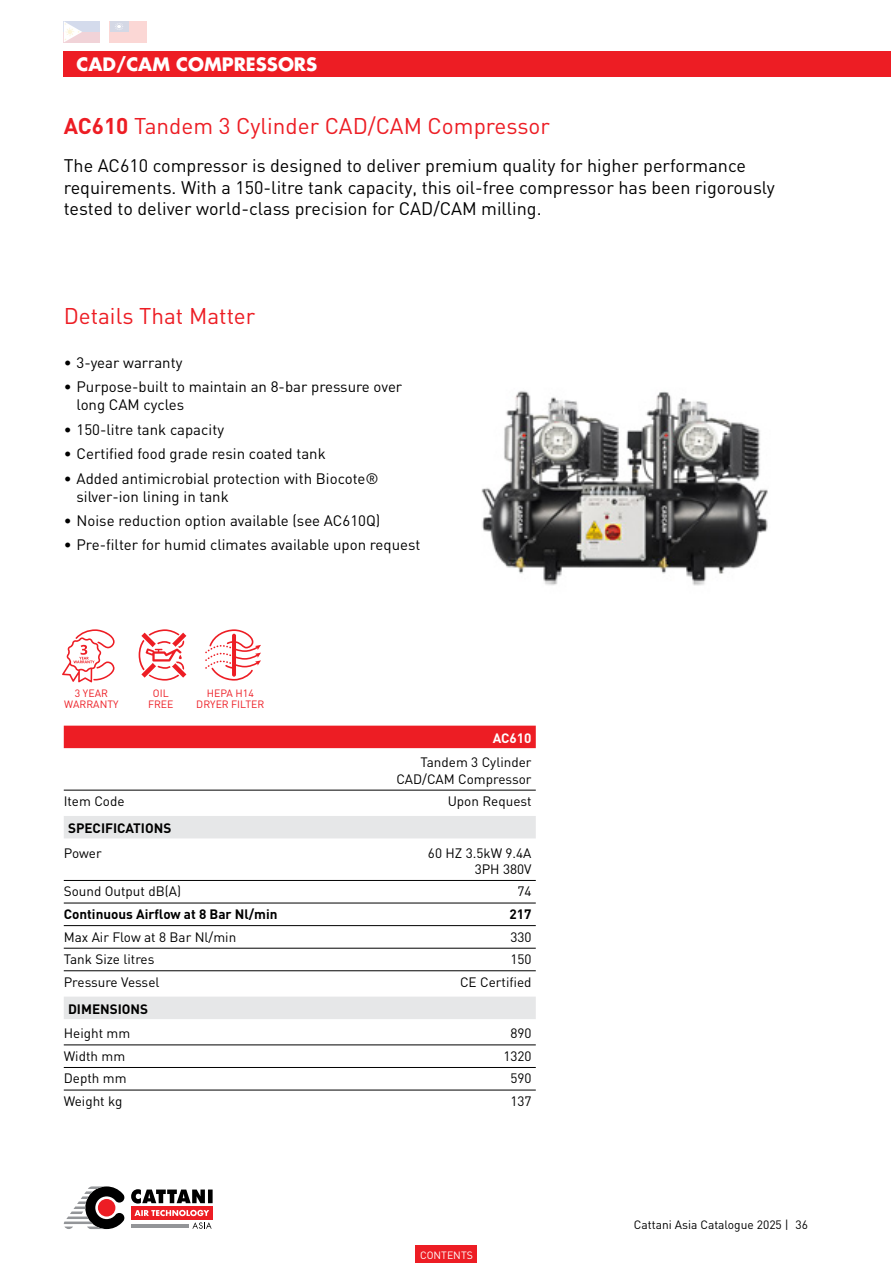
<style>
.page{position:relative;width:893px;height:1263px;background:#fff}
.page>*{position:absolute;margin:0;border:0;box-sizing:border-box;transform-origin:0 0}
.t1{font:22.5px "DIN";color:#ed1d24}
.t2{font:18px/21.6px "DIN";color:#000}
.t3{font:700 18px "Futura LT";color:#fff}
.t4{font:15px/18px "DIN";color:#000}
.t5{font:13.5px/16.2px "DIN";color:#000;text-align:right}
.t6{font:700 13.5px "DIN";color:#000}
.t7{font:700 13.5px "DIN";color:#fff}
.t8{font:12px "DIN";color:#000}
.t9{font:10.5px/10.5px "DIN";color:#ed1d24;text-align:center}
.t10{font:10.5px "DIN";color:#fff}
.s1{font-weight:700}
</style>
<div class="page">
<div style="left:64px;top:21px;width:36px;height:11px;background:#d4dbec"></div>
<div style="left:64px;top:32px;width:36px;height:10px;background:#f1d3d8"></div>
<svg style="left:64px;top:21px;width:18px;height:21px"></svg>
<div style="left:110px;top:21px;width:37px;height:21px;background:#fbd7d5"></div>
<div style="left:110px;top:21px;width:18px;height:11px;background:#d4d8e5"></div>
<svg style="left:115px;top:23px;width:8px;height:7px"></svg>
<svg style="left:64px;top:1186px;width:60px;height:43px"></svg>
<svg style="left:131px;top:1189px;width:82px;height:14px"></svg>
<div style="left:131px;top:1206px;width:82px;height:13px;background:#ed1d24"></div>
<svg style="left:134px;top:1210px;width:75px;height:6px"></svg>
<hr style="left:131px;top:1224px;width:58px;height:3px;background:#939598">
<svg style="left:192px;top:1222px;width:20px;height:7px"></svg>
<svg style="left:62px;top:629px;width:53px;height:53px"></svg>
<svg style="left:139px;top:629px;width:47px;height:52px"></svg>
<svg style="left:205px;top:629px;width:56px;height:52px"></svg>
<div style="left:64px;top:51px;width:827px;height:26px;background:#ed1d24"></div>
<div style="left:64px;top:726px;width:472px;height:22px;background:#ed1d24"></div>
<hr style="left:64px;top:790px;width:472px;height:1px;background:#000">
<div style="left:64px;top:816px;width:472px;height:22px;background:#e6e7e8"></div>
<hr style="left:64px;top:880px;width:472px;height:1px;background:#000">
<hr style="left:64px;top:903px;width:472px;height:1px;background:#000">
<hr style="left:64px;top:925px;width:472px;height:1px;background:#000">
<hr style="left:64px;top:948px;width:472px;height:1px;background:#000">
<hr style="left:64px;top:970px;width:472px;height:1px;background:#000">
<div style="left:64px;top:996px;width:472px;height:23px;background:#e6e7e8"></div>
<hr style="left:64px;top:1045px;width:472px;height:1px;background:#000">
<hr style="left:64px;top:1067px;width:472px;height:1px;background:#000">
<hr style="left:64px;top:1090px;width:472px;height:1px;background:#000">
<img style="left:481px;top:391px;width:287px;height:195px">
<div style="left:416px;top:1246px;width:61px;height:17px;background:#ed1d24"></div>
<p class="t3" style="left:77px;top:52px;width:242px">CAD/CAM COMPRESSORS</p>
<h1 class="t1" style="left:64px;top:111px;width:488px"><span class="s1">AC610</span> Tandem 3 Cylinder CAD/CAM Compressor</h1>
<p class="t2" style="left:64px;top:154px;width:713px">The AC610 compressor is designed to deliver premium quality for higher performance requirements. With a 150-litre tank capacity, this oil-free compressor has been rigorously tested to deliver world-class precision for CAD/CAM milling.</p>
<h1 class="t1" style="left:64px;top:302px;width:193px">Details That Matter</h1>
<p class="t4" style="left:64px;top:353px;width:120px">• 3-year warranty</p>
<p class="t4" style="left:77px;top:378px;width:327px;text-indent:-13px">• Purpose-built to maintain an 8-bar pressure over long CAM cycles</p>
<p class="t4" style="left:64px;top:420px;width:162px">• 150-litre tank capacity</p>
<p class="t4" style="left:64px;top:444px;width:263px">• Certified food grade resin coated tank</p>
<p class="t4" style="left:77px;top:469px;width:304px;text-indent:-13px">• Added antimicrobial protection with Biocote® silver-ion lining in tank</p>
<p class="t4" style="left:64px;top:511px;width:318px">• Noise reduction option available (see AC610Q)</p>
<p class="t4" style="left:64px;top:536px;width:358px">• Pre-filter for humid climates available upon request</p>
<p class="t9" style="left:64px;top:688px;width:56px">3 YEAR<br>WARRANTY</p>
<p class="t9" style="left:148px;top:688px;width:27px">OIL<br>FREE</p>
<p class="t9" style="left:196px;top:688px;width:70px">HEPA H14<br>DRYER FILTER</p>
<p class="t7" style="left:493px;top:729px;width:40px">AC610</p>
<p class="t5" style="left:396px;top:754px;width:137px">Tandem 3 Cylinder<br>CAD/CAM Compressor</p>
<p class="t5" style="left:64px;top:793px;width:62px">Item Code</p>
<p class="t5" style="left:448px;top:793px;width:85px">Upon Request</p>
<p class="t6" style="left:68px;top:819px;width:105px">SPECIFICATIONS</p>
<p class="t5" style="left:64px;top:844px;width:39px">Power</p>
<p class="t5" style="left:428px;top:844px;width:105px">60 HZ 3.5kW 9.4A<br>3PH 380V</p>
<p class="t5" style="left:64px;top:883px;width:119px">Sound Output dB(A)</p>
<p class="t5" style="left:517px;top:883px;width:16px">74</p>
<p class="t6" style="left:64px;top:905px;width:215px">Continuous Airflow at 8 Bar Nl/min</p>
<p class="t6" style="left:510px;top:905px;width:23px">217</p>
<p class="t5" style="left:64px;top:928px;width:174px">Max Air Flow at 8 Bar Nl/min</p>
<p class="t5" style="left:510px;top:928px;width:23px">330</p>
<p class="t5" style="left:64px;top:951px;width:92px">Tank Size litres</p>
<p class="t5" style="left:510px;top:951px;width:23px">150</p>
<p class="t5" style="left:64px;top:973px;width:97px">Pressure Vessel</p>
<p class="t5" style="left:460px;top:973px;width:73px">CE Certified</p>
<p class="t6" style="left:68px;top:1000px;width:82px">DIMENSIONS</p>
<p class="t5" style="left:64px;top:1025px;width:68px">Height mm</p>
<p class="t5" style="left:510px;top:1025px;width:23px">890</p>
<p class="t5" style="left:64px;top:1048px;width:63px">Width mm</p>
<p class="t5" style="left:503px;top:1048px;width:30px">1320</p>
<p class="t5" style="left:64px;top:1070px;width:64px">Depth mm</p>
<p class="t5" style="left:510px;top:1070px;width:23px">590</p>
<p class="t5" style="left:64px;top:1093px;width:60px">Weight kg</p>
<p class="t5" style="left:510px;top:1093px;width:23px">137</p>
<p class="t10" style="left:420px;top:1248px;width:54px">CONTENTS</p>
<p class="t8" style="left:634px;top:1217px;width:176px">Cattani Asia Catalogue 2025 | 36</p>
</div>
